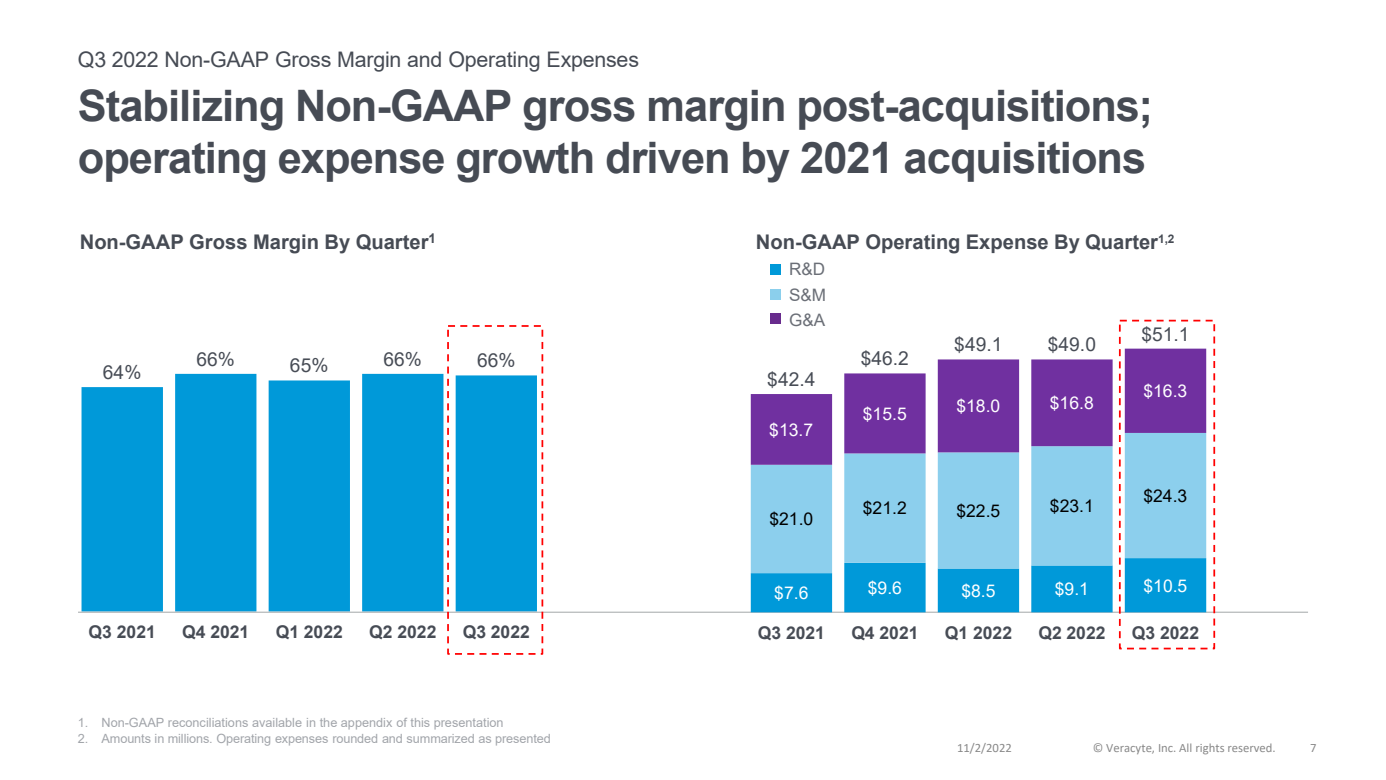
<style>
.page{position:relative;width:1386px;height:780px;background:#fff}
.page>*{position:absolute;margin:0;border:0;box-sizing:border-box;transform-origin:0 0}
.t1{font:700 43.4px/52px "Arial";letter-spacing:-.025em;color:#464b54}
.t2{font:21.44px "Arial";letter-spacing:-.01em;color:#464b54}
.t3{font:700 20.12px "Arial";color:#464b54}
.t4{font:19.25px "Arial";color:#474c55}
.t5{font:700 17.5px "Arial";color:#474c55}
.t6{font:17.5px "Arial";color:#fff}
.t7{font:17.5px "Arial";color:#000}
.t8{font:17.15px/25.3px "Arial";color:#6b6f77;text-align:justify}
.t9{font:12.69px "Arial";letter-spacing:-.005em;color:#a2a5aa}
.t10{font:12.69px "Calibri";color:#898989}
</style>
<div class="page">
<svg style="left:81px;top:373px;width:456px;height:238px;background:#1fa5dd"></svg>
<hr style="left:78px;top:611px;width:1229px;height:1px;background:#a3a7a9">
<div style="left:447px;top:325px;width:96px;height:329px;border:2px dashed #f00"></div>
<svg style="left:750px;top:573px;width:456px;height:39px;background:#1ca4dd"></svg>
<svg style="left:750px;top:464px;width:456px;height:109px;background:#92d1ee"></svg>
<svg style="left:750px;top:348px;width:456px;height:116px;fill:#7030a0"></svg>
<div style="left:770px;top:264px;width:10px;height:10px;background:#0099d8"></div>
<div style="left:770px;top:289px;width:10px;height:10px;background:#8bcfec"></div>
<div style="left:770px;top:313px;width:10px;height:10px;background:#682b8d"></div>
<h2 class="t2" style="left:78px;top:45px;width:562px">Q3 2022 Non-GAAP Gross Margin and Operating Expenses</h2>
<h2 class="t1" style="left:78px;top:80px;width:1076px">Stabilizing Non-GAAP gross margin post-acquisitions; operating expense growth driven by 2021 acquisitions</h2>
<p class="t3" style="left:80px;top:227px;width:358px">Non-GAAP Gross Margin By Quarter<sup>1</sup></p>
<p class="t3" style="left:755px;top:227px;width:420px">Non-GAAP Operating Expense By Quarter<sup>1,2</sup></p>
<p class="t4" style="left:103px;top:359px;width:40px">64%</p>
<p class="t4" style="left:196px;top:345px;width:40px">66%</p>
<p class="t4" style="left:290px;top:352px;width:40px">65%</p>
<p class="t4" style="left:383px;top:345px;width:40px">66%</p>
<p class="t4" style="left:477px;top:347px;width:40px">66%</p>
<h3 class="t8" style="left:789px;top:256px;width:38px">R&amp;D S&amp;M G&amp;A</h3>
<p class="t4" style="left:767px;top:366px;width:50px">$42.4</p>
<p class="t6" style="left:769px;top:417px;width:45px">$13.7</p>
<p class="t4" style="left:860px;top:345px;width:50px">$46.2</p>
<p class="t4" style="left:954px;top:331px;width:50px">$49.1</p>
<p class="t4" style="left:1047px;top:331px;width:50px">$49.0</p>
<p class="t6" style="left:862px;top:401px;width:45px">$15.5</p>
<p class="t6" style="left:956px;top:394px;width:45px">$18.0</p>
<p class="t6" style="left:1049px;top:391px;width:45px">$16.8</p>
<p class="t4" style="left:1141px;top:320px;width:50px">$51.1</p>
<p class="t6" style="left:1143px;top:378px;width:45px">$16.3</p>
<p class="t7" style="left:769px;top:507px;width:45px">$21.0</p>
<p class="t7" style="left:862px;top:496px;width:45px">$21.2</p>
<p class="t7" style="left:956px;top:498px;width:45px">$22.5</p>
<p class="t7" style="left:1049px;top:493px;width:45px">$23.1</p>
<p class="t7" style="left:1143px;top:483px;width:45px">$24.3</p>
<p class="t6" style="left:774px;top:580px;width:36px">$7.6</p>
<p class="t6" style="left:867px;top:575px;width:36px">$9.6</p>
<p class="t6" style="left:961px;top:578px;width:36px">$8.5</p>
<p class="t6" style="left:1054px;top:576px;width:36px">$9.1</p>
<p class="t6" style="left:1143px;top:573px;width:45px">$10.5</p>
<p class="t5" style="left:89px;top:619px;width:69px">Q3 2021</p>
<p class="t5" style="left:182px;top:619px;width:69px">Q4 2021</p>
<p class="t5" style="left:276px;top:619px;width:69px">Q1 2022</p>
<p class="t5" style="left:369px;top:619px;width:69px">Q2 2022</p>
<p class="t5" style="left:462px;top:619px;width:69px">Q3 2022</p>
<p class="t5" style="left:757px;top:620px;width:69px">Q3 2021</p>
<p class="t5" style="left:851px;top:620px;width:69px">Q4 2021</p>
<p class="t5" style="left:944px;top:620px;width:69px">Q1 2022</p>
<p class="t5" style="left:1038px;top:620px;width:69px">Q2 2022</p>
<p class="t5" style="left:1131px;top:620px;width:69px">Q3 2022</p>
<p class="t9" style="left:78px;top:713px;width:427px">1. Non-GAAP reconciliations available in the appendix of this presentation</p>
<p class="t9" style="left:78px;top:730px;width:474px">2. Amounts in millions. Operating expenses rounded and summarized as presented</p>
<p class="t10" style="left:957px;top:739px;width:56px">11/2/2022</p>
<p class="t10" style="left:1092px;top:738px;width:184px">© Veracyte, Inc. All rights reserved.</p>
<p class="t10" style="left:1309px;top:738px;width:8px">7</p>
</div>
